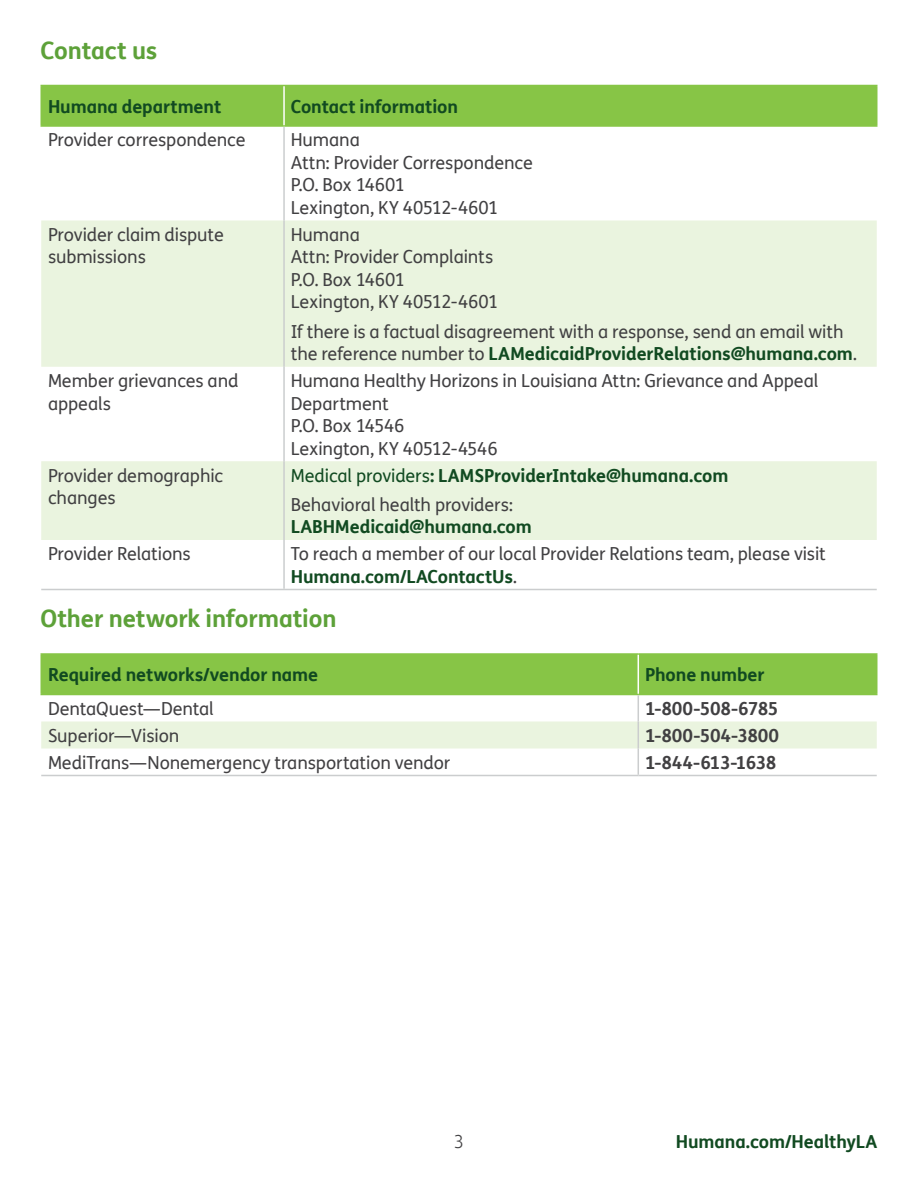
<style>
.page{position:relative;width:918px;height:1188px;background:#fff}
.page>*{position:absolute;margin:0;border:0;box-sizing:border-box;transform-origin:0 0}
.P_Dark_Gray{font:700 24px "FS Humana";letter-spacing:-.005em;color:#5da139}
.P_Dark_Gray-2{font:18px/22.5px "FS Humana";letter-spacing:-.005em;color:#414042}
.P_Dark_Gray-3{font:700 18px "FS Humana";letter-spacing:-.005em;color:#114a21}
.P_Dark_Gray-4{font:700 18px "FS Humana";letter-spacing:-.025em;color:#414042}
.t1{font:300 18px "FS Humana";color:#414042}
.s1{font-weight:700;color:#114a21}
.s2{font-weight:400}
</style>
<div class="page">
<div style="left:42px;top:86px;width:834px;height:39px;background:#87c546"></div>
<svg style="left:41px;top:220px;width:836px;height:320px;fill:#eaf4df"></svg>
<hr style="left:40px;top:85px;width:244px;height:1px;background:#87c546">
<hr style="left:40px;top:86px;width:2px;height:39px;background:#87c546">
<hr style="left:284px;top:85px;width:594px;height:1px;background:#87c546">
<hr style="left:876px;top:86px;width:2px;height:39px;background:#87c546">
<hr style="left:40px;top:125px;width:244px;height:2px;background:#87c546">
<hr style="left:284px;top:125px;width:594px;height:2px;background:#87c546">
<hr style="left:283px;top:86px;width:2px;height:39px;background:#fff">
<hr style="left:283px;top:127px;width:2px;height:93px;background:#cbcdce">
<hr style="left:283px;top:220px;width:2px;height:147px;background:#cbcdce">
<hr style="left:283px;top:367px;width:2px;height:94px;background:#cbcdce">
<hr style="left:283px;top:461px;width:2px;height:79px;background:#cbcdce">
<hr style="left:283px;top:540px;width:2px;height:49px;background:#cbcdce">
<hr style="left:41px;top:589px;width:243px;height:1px;background:#cbcdce">
<hr style="left:284px;top:589px;width:593px;height:1px;background:#cbcdce">
<hr style="left:40px;top:653px;width:598px;height:2px;background:#87c546">
<hr style="left:40px;top:655px;width:2px;height:39px;background:#87c546">
<hr style="left:638px;top:653px;width:239px;height:2px;background:#87c546">
<hr style="left:876px;top:655px;width:2px;height:39px;background:#87c546">
<hr style="left:40px;top:694px;width:598px;height:1px;background:#87c546">
<svg style="left:41px;top:654px;width:836px;height:121px"></svg>
<hr style="left:41px;top:775px;width:597px;height:1px;background:#cbcdce">
<hr style="left:638px;top:775px;width:239px;height:1px;background:#cbcdce">
<p class="P_Dark_Gray" style="left:40px;top:31px;width:118px">Contact us</p>
<p class="P_Dark_Gray-3" style="left:48px;top:92px;width:175px">Humana department</p>
<p class="P_Dark_Gray-3" style="left:291px;top:92px;width:169px">Contact information</p>
<p class="P_Dark_Gray-2" style="left:48px;top:128px;width:199px">Provider correspondence</p>
<p class="P_Dark_Gray-2" style="left:291px;top:128px;width:71px">Humana</p>
<p class="P_Dark_Gray-2" style="left:291px;top:151px;width:244px">Attn: Provider Correspondence</p>
<p class="P_Dark_Gray-2" style="left:291px;top:173px;width:116px">P.O. Box 14601</p>
<p class="P_Dark_Gray-2" style="left:291px;top:196px;width:209px">Lexington, KY 40512-4601</p>
<p class="P_Dark_Gray-2" style="left:48px;top:223px;width:177px">Provider claim dispute submissions</p>
<p class="P_Dark_Gray-2" style="left:291px;top:223px;width:71px">Humana</p>
<p class="P_Dark_Gray-2" style="left:291px;top:245px;width:204px">Attn: Provider Complaints</p>
<p class="P_Dark_Gray-2" style="left:291px;top:268px;width:116px">P.O. Box 14601</p>
<p class="P_Dark_Gray-2" style="left:291px;top:290px;width:209px">Lexington, KY 40512-4601</p>
<p class="P_Dark_Gray-2" style="left:291px;top:320px;width:568px">If there is a factual disagreement with a response, send an email with the reference number to <span class="s1">LAMedicaidProviderRelations@humana.com</span>.</p>
<p class="P_Dark_Gray-2" style="left:48px;top:369px;width:192px">Member grievances and appeals</p>
<p class="P_Dark_Gray-2" style="left:291px;top:369px;width:529px">Humana Healthy Horizons in Louisiana Attn: Grievance and Appeal<br>Department</p>
<p class="P_Dark_Gray-2" style="left:291px;top:414px;width:115px">P.O. Box 14546</p>
<p class="P_Dark_Gray-2" style="left:291px;top:437px;width:208px">Lexington, KY 40512-4546</p>
<p class="P_Dark_Gray-2" style="left:48px;top:464px;width:177px">Provider demographic changes</p>
<p class="P_Dark_Gray-3" style="left:291px;top:461px;width:439px"><span class="s2">Medical providers</span>: LAMSProviderIntake@humana.com</p>
<p class="P_Dark_Gray-2" style="left:291px;top:493px;width:243px">Behavioral health providers:<br><span class="s1">LABHMedicaid@humana.com</span></p>
<p class="P_Dark_Gray-2" style="left:48px;top:542px;width:144px">Provider Relations</p>
<p class="P_Dark_Gray-2" style="left:291px;top:542px;width:537px">To reach a member of our local Provider Relations team, please visit<br><span class="s1">Humana.com/LAContactUs</span>.</p>
<p class="P_Dark_Gray" style="left:40px;top:600px;width:297px">Other network information</p>
<p class="P_Dark_Gray-3" style="left:48px;top:661px;width:272px">Required networks/vendor name</p>
<p class="P_Dark_Gray-3" style="left:645px;top:661px;width:121px">Phone number</p>
<p class="P_Dark_Gray-2" style="left:48px;top:697px;width:167px">DentaQuest—Dental</p>
<p class="P_Dark_Gray-4" style="left:645px;top:694px;width:135px">1-800-508-6785</p>
<p class="P_Dark_Gray-2" style="left:48px;top:724px;width:133px">Superior—Vision</p>
<p class="P_Dark_Gray-4" style="left:645px;top:721px;width:136px">1-800-504-3800</p>
<p class="P_Dark_Gray-2" style="left:48px;top:751px;width:404px">MediTrans—Nonemergency transportation vendor</p>
<p class="P_Dark_Gray-4" style="left:645px;top:748px;width:133px">1-844-613-1638</p>
<p class="t1" style="left:454px;top:1129px;width:12px">3</p>
<p class="P_Dark_Gray-3" style="left:676px;top:1127px;width:203px">Humana.com/HealthyLA</p>
</div>
